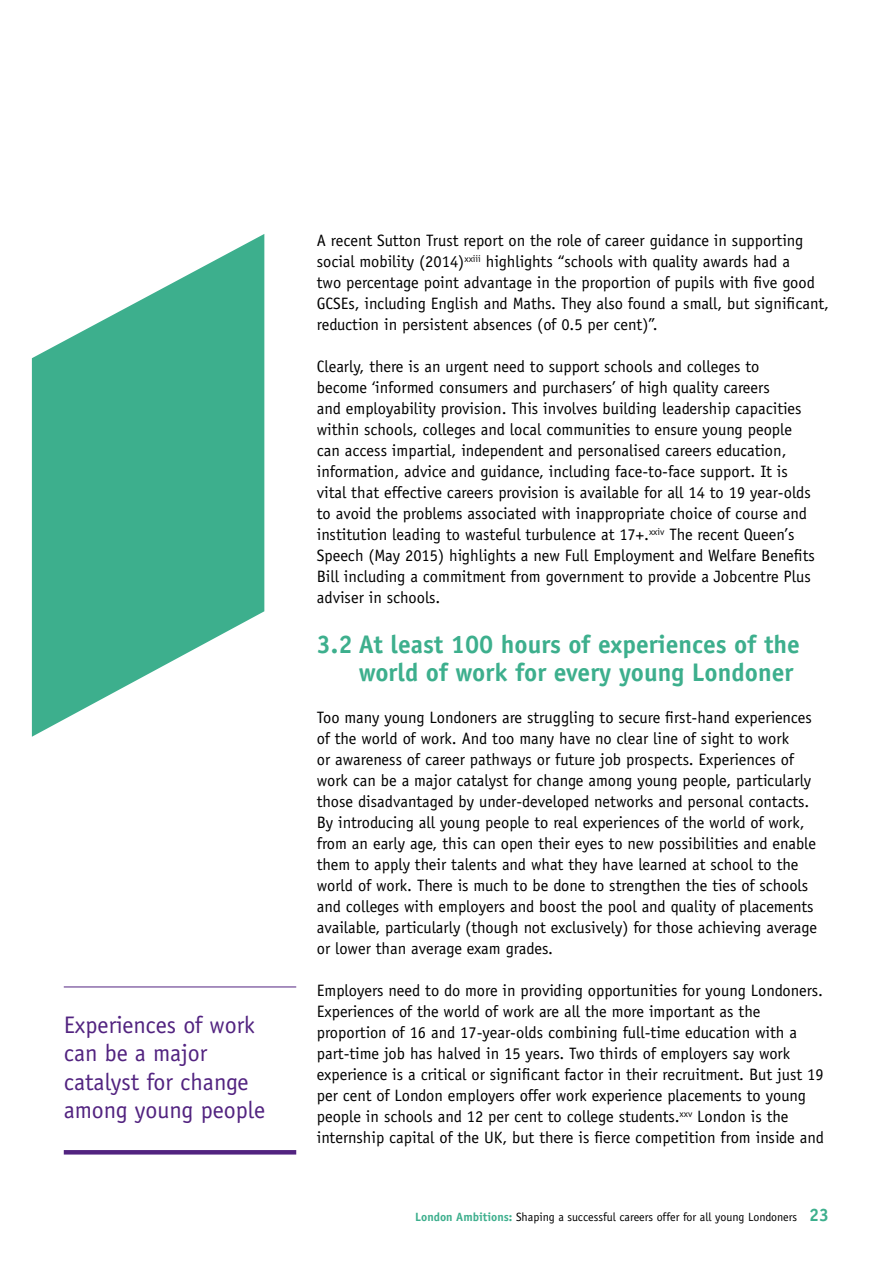
<style>
.page{position:relative;width:893px;height:1263px;background:#fff}
.page>*{position:absolute;margin:0;border:0;box-sizing:border-box;transform-origin:0 0}
.t1{font:700 25.5px/28.5px "Officina Sans";color:#3daf8d;text-align:right}
.t2{font:24px/28.5px "Officina Sans";color:#522380}
.t3{font:16.5px/21px "Officina Sans";color:#000}
.t4{font:12px "Officina Sans";color:#000}
.s1{font-weight:700;color:#3daf8d}
.s2{font-weight:700;font-size:18px;color:#3daf8d}
</style>
<div class="page">
<svg style="left:32px;top:234px;width:232px;height:503px;fill:#3daf8d"></svg>
<hr style="left:64px;top:986px;width:232px;height:1px;background:#522380">
<hr style="left:64px;top:1150px;width:232px;height:4px;background:#522380">
<h2 class="t2" style="left:64px;top:1010px;width:203px">Experiences of work can be a major catalyst for change among young people</h2>
<p class="t3" style="left:317px;top:230px;width:514px">A recent Sutton Trust report on the role of career guidance in supporting social mobility (2014)<sup>xxiii</sup> highlights “schools with quality awards had a<br>two percentage point advantage in the proportion of pupils with five good GCSEs, including English and Maths. They also found a small, but significant, reduction in persistent absences (of 0.5 per cent)”.</p>
<p class="t3" style="left:317px;top:356px;width:500px">Clearly, there is an urgent need to support schools and colleges to<br>become ‘informed consumers and purchasers’ of high quality careers<br>and employability provision. This involves building leadership capacities within schools, colleges and local communities to ensure young people can access impartial, independent and personalised careers education, information, advice and guidance, including face-to-face support. It is vital that effective careers provision is available for all 14 to 19 year-olds to avoid the problems associated with inappropriate choice of course and institution leading to wasteful turbulence at 17+.<sup>xxiv</sup> The recent Queen’s Speech (May 2015) highlights a new Full Employment and Welfare Benefits Bill including a commitment from government to provide a Jobcentre Plus adviser in schools.</p>
<h1 class="t1" style="left:317px;top:630px;width:485px">3.2 At least 100 hours of experiences of the world of work for every young Londoner</h1>
<p class="t3" style="left:317px;top:707px;width:502px">Too many young Londoners are struggling to secure first-hand experiences of the world of work. And too many have no clear line of sight to work<br>or awareness of career pathways or future job prospects. Experiences of work can be a major catalyst for change among young people, particularly those disadvantaged by under-developed networks and personal contacts.<br>By introducing all young people to real experiences of the world of work, from an early age, this can open their eyes to new possibilities and enable them to apply their talents and what they have learned at school to the world of work. There is much to be done to strengthen the ties of schools and colleges with employers and boost the pool and quality of placements available, particularly (though not exclusively) for those achieving average or lower than average exam grades.</p>
<p class="t3" style="left:317px;top:980px;width:509px">Employers need to do more in providing opportunities for young Londoners.<br>Experiences of the world of work are all the more important as the proportion of 16 and 17-year-olds combining full-time education with a part-time job has halved in 15 years. Two thirds of employers say work experience is a critical or significant factor in their recruitment. But just 19 per cent of London employers offer work experience placements to young people in schools and 12 per cent to college students.<sup>xxv</sup> London is the internship capital of the UK, but there is fierce competition from inside and</p>
<p class="t4" style="left:415px;top:1209px;width:415px"><span class="s1">London Ambitions:</span> Shaping a successful careers offer for all young Londoners <span class="s2">23</span></p>
</div>
